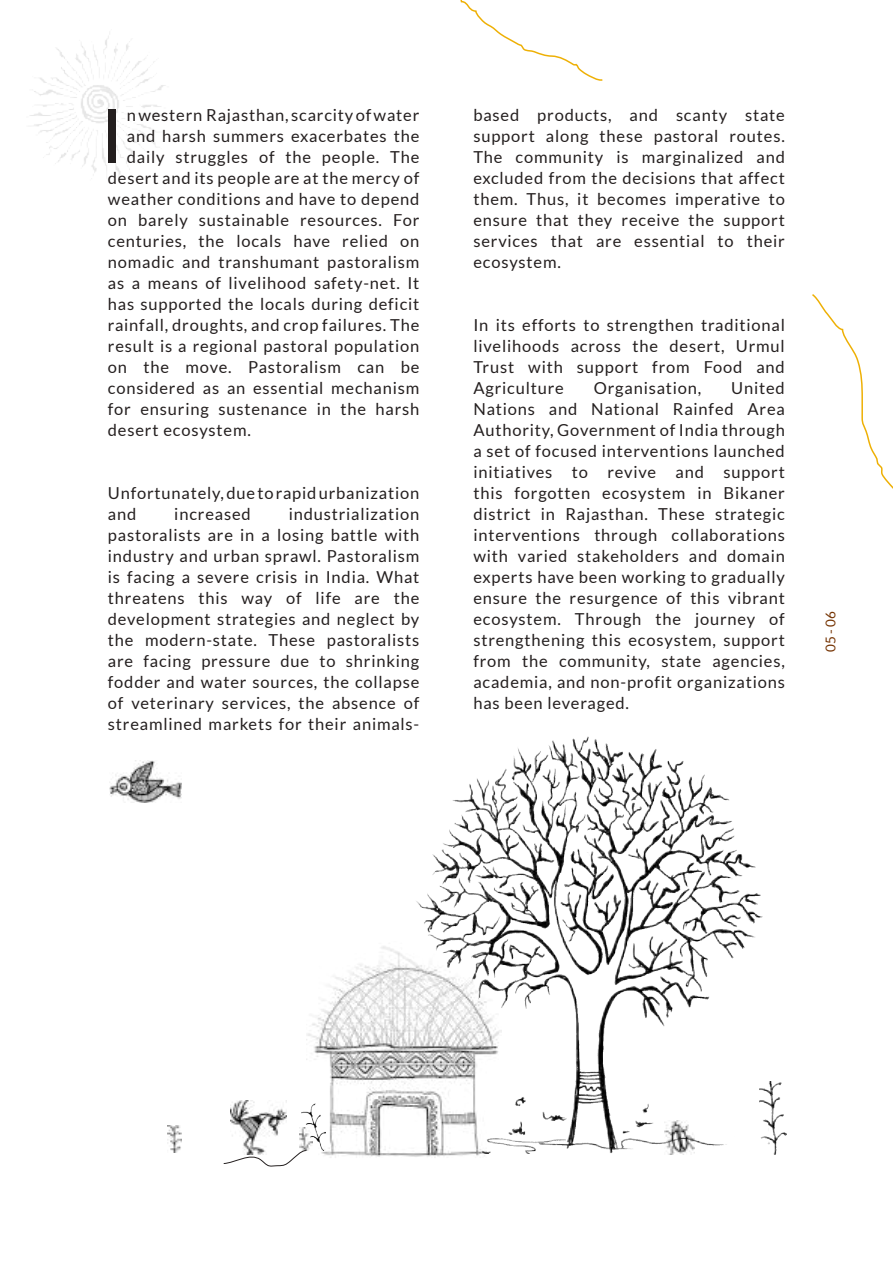
<style>
.page{position:relative;width:893px;height:1263px;background:#fff}
.page>*{position:absolute;margin:0;border:0;box-sizing:border-box;transform-origin:0 0}
.t1{font:75.15px "Lato";color:#241f1f}
.t2{font:16.5px/21px "Lato";letter-spacing:.05em;color:#241f1f;text-align:justify}
.t3{font:13.5px "Lato";color:#743200}
</style>
<div class="page">
<img style="left:30px;top:33px;width:136px;height:144px">
<svg style="left:460px;top:0;width:143px;height:81px"></svg>
<svg style="left:812px;top:294px;width:81px;height:195px"></svg>
<img style="left:307px;top:946px;width:178px;height:212px">
<img style="left:412px;top:736px;width:351px;height:418px">
<svg style="left:223px;top:1151px;width:83px;height:15px"></svg>
<img style="left:230px;top:1101px;width:56px;height:54px">
<img style="left:664px;top:1120px;width:31px;height:35px">
<img style="left:301px;top:1104px;width:24px;height:46px">
<img style="left:299px;top:1128px;width:13px;height:23px">
<img style="left:168px;top:1126px;width:13px;height:27px">
<img style="left:759px;top:1081px;width:27px;height:74px">
<img style="left:109px;top:760px;width:72px;height:42px">
<h1 class="t1" style="left:100px;top:94px;width:25px">I</h1>
<p class="t2" style="left:127px;top:105px;width:294px">n western Rajasthan, scarcity of water</p>
<p class="t2" style="left:127px;top:126px;width:294px">and harsh summers exacerbates the</p>
<p class="t2" style="left:127px;top:147px;width:294px">daily struggles of the people. The</p>
<p class="t2" style="left:108px;top:168px;width:313px">desert and its people are at the mercy of</p>
<p class="t2" style="left:108px;top:189px;width:313px">weather conditions and have to depend</p>
<p class="t2" style="left:108px;top:210px;width:313px">on barely sustainable resources. For</p>
<p class="t2" style="left:108px;top:231px;width:313px">centuries, the locals have relied on</p>
<p class="t2" style="left:108px;top:252px;width:313px">nomadic and transhumant pastoralism</p>
<p class="t2" style="left:108px;top:273px;width:313px">as a means of livelihood safety-net. It</p>
<p class="t2" style="left:108px;top:294px;width:313px">has supported the locals during deficit</p>
<p class="t2" style="left:108px;top:315px;width:313px">rainfall, droughts, and crop failures. The</p>
<p class="t2" style="left:108px;top:336px;width:313px">result is a regional pastoral population</p>
<p class="t2" style="left:108px;top:357px;width:313px">on the move. Pastoralism can be</p>
<p class="t2" style="left:108px;top:378px;width:313px">considered as an essential mechanism</p>
<p class="t2" style="left:108px;top:399px;width:313px">for ensuring sustenance in the harsh</p>
<p class="t2" style="left:108px;top:420px;width:145px">desert ecosystem.</p>
<p class="t2" style="left:108px;top:483px;width:313px">Unfortunately, due to rapid urbanization and</p>
<p class="t2" style="left:108px;top:504px;width:313px;text-indent:181px">industrialization pastoralists are in a losing battle with industry and urban sprawl. Pastoralism is facing a severe crisis in India. What threatens this way of life are the development strategies and neglect by the modern-state. These pastoralists are facing pressure due to shrinking fodder and water sources, the collapse of veterinary services, the absence of streamlined markets for their animals-</p>
<p class="t2" style="left:174px;top:504px;width:78px">increased</p>
<p class="t2" style="left:473px;top:105px;width:313px">based products, and scanty state support along these pastoral routes.<br>The community is marginalized and excluded from the decisions that affect them. Thus, it becomes imperative to ensure that they receive the support services that are essential to their ecosystem.</p>
<p class="t2" style="left:473px;top:315px;width:313px">In its efforts to strengthen traditional livelihoods across the desert, Urmul Trust with support from Food and Agriculture</p>
<p class="t2" style="left:473px;top:378px;width:313px;text-indent:258px">United Nations and National Rainfed Area Authority, Government of India through a set of focused interventions launched initiatives to revive and support this forgotten ecosystem in Bikaner district in Rajasthan. These strategic interventions through collaborations with varied stakeholders and domain experts have been working to gradually ensure the resurgence of this vibrant ecosystem. Through the journey of strengthening this ecosystem, support from the community, state agencies, academia, and non-profit organizations has been leveraged.</p>
<p class="t2" style="left:594px;top:378px;width:109px">Organisation,</p>
<p class="t3" style="left:823px;top:652px;width:43px;rotate:-90deg">05-06</p>
</div>
